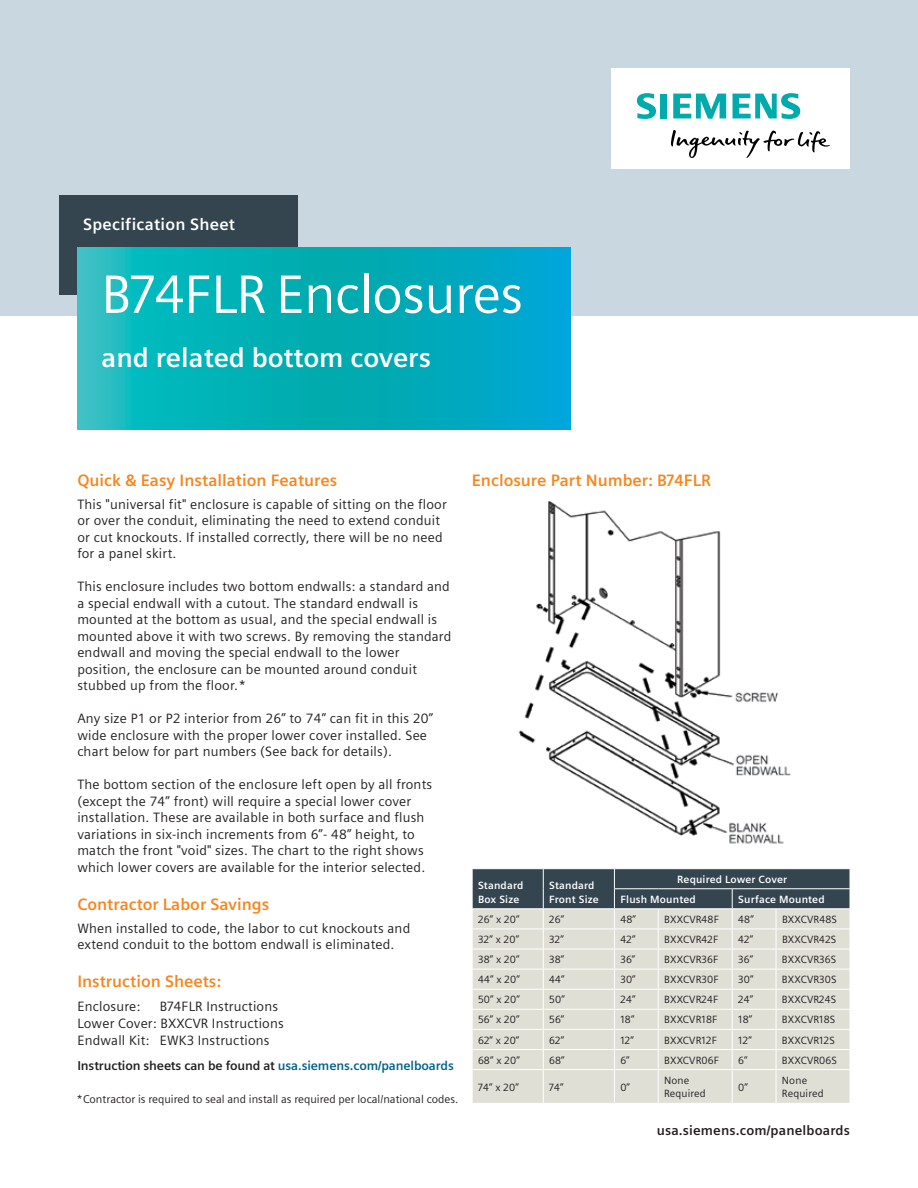
<style>
.page{position:relative;width:918px;height:1188px;background:#fff}
.page>*{position:absolute;margin:0;border:0;box-sizing:border-box;transform-origin:0 0}
.t1{font:54px "Siemens Sans";letter-spacing:-.01em;color:#fff}
.t2{font:700 27px "Siemens Sans";color:#fff}
.t3{font:700 16.5px "Siemens Sans";color:#f6861f}
.t4{font:700 16.5px "Siemens Sans";letter-spacing:.015em;color:#fff}
.t5{font:13.5px/16.5px "Siemens Sans";letter-spacing:.015em;color:#231f20}
.t6{font:700 13.5px "Siemens Sans";letter-spacing:.01em;color:#231f20}
.t7{font:700 12.75px "Siemens Sans";letter-spacing:-.01em;color:#231f20}
.t8{font:11.25px "Siemens Sans";color:#231f20}
.t9{font:10.5px/13.6px "Siemens Sans";letter-spacing:.015em;color:#231f20}
.t10{font:700 10.5px/13.6px "Siemens Sans";letter-spacing:.015em;color:#fff}
.s1{color:#006288}
</style>
<div class="page">
<div style="left:473px;top:1070px;width:377px;height:33px;background:#dfdfd6"></div>
<svg style="left:472px;top:869px;width:378px;height:200px;background:#c1c4bf"></svg>
<hr style="left:543px;top:1070px;width:1px;height:33px;background:#fff">
<hr style="left:614px;top:1070px;width:1px;height:33px;background:#fff">
<hr style="left:658px;top:1070px;width:1px;height:33px;background:#fff">
<hr style="left:732px;top:1070px;width:1px;height:33px;background:#fff">
<hr style="left:776px;top:1070px;width:1px;height:33px;background:#fff">
<div style="left:0;top:0;width:918px;height:315px;background:#c9d7e0"></div>
<div style="left:612px;top:68px;width:238px;height:101px;background:#fff"></div>
<svg style="left:671px;top:130px;width:159px;height:28px"></svg>
<svg style="left:637px;top:93px;width:30px;height:26px"></svg>
<svg style="left:673px;top:94px;width:53px;height:25px"></svg>
<svg style="left:733px;top:93px;width:67px;height:26px"></svg>
<div style="left:59px;top:195px;width:239px;height:100px;background:#34454f"></div>
<svg style="left:78px;top:247px;width:493px;height:183px;background:#04aebc"></svg>
<img style="left:518px;top:501px;width:273px;height:343px">
<p class="t4" style="left:83px;top:215px;width:153px">Specification Sheet</p>
<h1 class="t1" style="left:101px;top:264px;width:423px">B74FLR Enclosures</h1>
<h2 class="t2" style="left:101px;top:342px;width:331px">and related bottom covers</h2>
<p class="t3" style="left:77px;top:471px;width:261px">Quick &amp; Easy Installation Features</p>
<p class="t5" style="left:77px;top:496px;width:371px">This "universal fit" enclosure is capable of sitting on the floor or over the conduit, eliminating the need to extend conduit or cut knockouts. If installed correctly, there will be no need for a panel skirt.</p>
<p class="t5" style="left:77px;top:579px;width:375px">This enclosure includes two bottom endwalls: a standard and a special endwall with a cutout. The standard endwall is mounted at the bottom as usual, and the special endwall is mounted above it with two screws. By removing the standard endwall and moving the special endwall to the lower position, the enclosure can be mounted around conduit stubbed up from the floor.*</p>
<p class="t5" style="left:77px;top:711px;width:357px">Any size P1 or P2 interior from 26” to 74” can fit in this 20” wide enclosure with the proper lower cover installed. See chart below for part numbers (See back for details).</p>
<p class="t5" style="left:77px;top:777px;width:356px">The bottom section of the enclosure left open by all fronts (except the 74” front) will require a special lower cover installation. These are available in both surface and flush variations in six-inch increments from 6”- 48” height, to match the front "void" sizes. The chart to the right shows which lower covers are available for the interior selected.</p>
<p class="t3" style="left:77px;top:895px;width:194px">Contractor Labor Savings</p>
<p class="t5" style="left:77px;top:920px;width:334px">When installed to code, the labor to cut knockouts and extend conduit to the bottom endwall is eliminated.</p>
<p class="t3" style="left:77px;top:972px;width:145px">Instruction Sheets:</p>
<p class="t5" style="left:77px;top:998px;width:65px">Enclosure:</p>
<p class="t5" style="left:77px;top:998px;width:208px;line-height:17px;text-indent:82px">B74FLR Instructions<br>Lower Cover: BXXCVR Instructions<br>Endwall Kit: EWK3 Instructions</p>
<p class="t7" style="left:77px;top:1058px;width:378px">Instruction sheets can be found at <span class="s1">usa.siemens.com/panelboards</span></p>
<p class="t8" style="left:77px;top:1093px;width:383px">*Contractor is required to seal and install as required per local/national codes.</p>
<p class="t3" style="left:472px;top:471px;width:241px">Enclosure Part Number: B74FLR</p>
<p class="t10" style="left:478px;top:879px;width:47px">Standard<br>Box Size</p>
<p class="t10" style="left:549px;top:879px;width:51px">Standard<br>Front Size</p>
<p class="t10" style="left:620px;top:869px;width:168px;line-height:20.1px;text-indent:57px">Required Lower Cover<br>Flush Mounted</p>
<p class="t10" style="left:738px;top:892px;width:88px">Surface Mounted</p>
<p class="t9" style="left:478px;top:913px;width:43px">26” x 20”</p>
<p class="t9" style="left:549px;top:913px;width:16px">26”</p>
<p class="t9" style="left:620px;top:913px;width:17px">48”</p>
<p class="t9" style="left:664px;top:913px;width:56px">BXXCVR48F</p>
<p class="t9" style="left:738px;top:913px;width:17px">48”</p>
<p class="t9" style="left:782px;top:913px;width:56px">BXXCVR48S</p>
<p class="t9" style="left:478px;top:933px;width:42px">32” x 20”</p>
<p class="t9" style="left:549px;top:933px;width:16px">32”</p>
<p class="t9" style="left:620px;top:933px;width:17px">42”</p>
<p class="t9" style="left:664px;top:933px;width:56px">BXXCVR42F</p>
<p class="t9" style="left:738px;top:933px;width:17px">42”</p>
<p class="t9" style="left:782px;top:933px;width:56px">BXXCVR42S</p>
<p class="t9" style="left:478px;top:953px;width:43px">38” x 20”</p>
<p class="t9" style="left:549px;top:953px;width:17px">38”</p>
<p class="t9" style="left:620px;top:953px;width:16px">36”</p>
<p class="t9" style="left:664px;top:953px;width:56px">BXXCVR36F</p>
<p class="t9" style="left:738px;top:953px;width:16px">36”</p>
<p class="t9" style="left:782px;top:953px;width:56px">BXXCVR36S</p>
<p class="t9" style="left:478px;top:973px;width:43px">44” x 20”</p>
<p class="t9" style="left:549px;top:973px;width:17px">44”</p>
<p class="t9" style="left:620px;top:973px;width:17px">30”</p>
<p class="t9" style="left:664px;top:973px;width:56px">BXXCVR30F</p>
<p class="t9" style="left:738px;top:973px;width:17px">30”</p>
<p class="t9" style="left:782px;top:973px;width:56px">BXXCVR30S</p>
<p class="t9" style="left:478px;top:993px;width:43px">50” x 20”</p>
<p class="t9" style="left:549px;top:993px;width:17px">50”</p>
<p class="t9" style="left:620px;top:993px;width:17px">24”</p>
<p class="t9" style="left:664px;top:993px;width:56px">BXXCVR24F</p>
<p class="t9" style="left:738px;top:993px;width:17px">24”</p>
<p class="t9" style="left:782px;top:993px;width:56px">BXXCVR24S</p>
<p class="t9" style="left:478px;top:1013px;width:43px">56” x 20”</p>
<p class="t9" style="left:549px;top:1013px;width:17px">56”</p>
<p class="t9" style="left:620px;top:1013px;width:16px">18”</p>
<p class="t9" style="left:664px;top:1013px;width:55px">BXXCVR18F</p>
<p class="t9" style="left:738px;top:1013px;width:16px">18”</p>
<p class="t9" style="left:782px;top:1013px;width:55px">BXXCVR18S</p>
<p class="t9" style="left:478px;top:1033px;width:43px">62” x 20”</p>
<p class="t9" style="left:549px;top:1033px;width:16px">62”</p>
<p class="t9" style="left:620px;top:1033px;width:15px">12”</p>
<p class="t9" style="left:664px;top:1033px;width:54px">BXXCVR12F</p>
<p class="t9" style="left:738px;top:1033px;width:15px">12”</p>
<p class="t9" style="left:782px;top:1033px;width:54px">BXXCVR12S</p>
<p class="t9" style="left:478px;top:1053px;width:43px">68” x 20”</p>
<p class="t9" style="left:549px;top:1053px;width:17px">68”</p>
<p class="t9" style="left:620px;top:1053px;width:11px">6”</p>
<p class="t9" style="left:664px;top:1053px;width:56px">BXXCVR06F</p>
<p class="t9" style="left:738px;top:1053px;width:11px">6”</p>
<p class="t9" style="left:782px;top:1053px;width:57px">BXXCVR06S</p>
<p class="t9" style="left:478px;top:1080px;width:42px">74” x 20”</p>
<p class="t9" style="left:549px;top:1080px;width:16px">74”</p>
<p class="t9" style="left:620px;top:1080px;width:11px">0”</p>
<p class="t9" style="left:664px;top:1073px;width:43px">None<br>Required</p>
<p class="t9" style="left:738px;top:1080px;width:11px">0”</p>
<p class="t9" style="left:782px;top:1073px;width:43px">None<br>Required</p>
<p class="t6" style="left:657px;top:1123px;width:195px">usa.siemens.com/panelboards</p>
</div>
